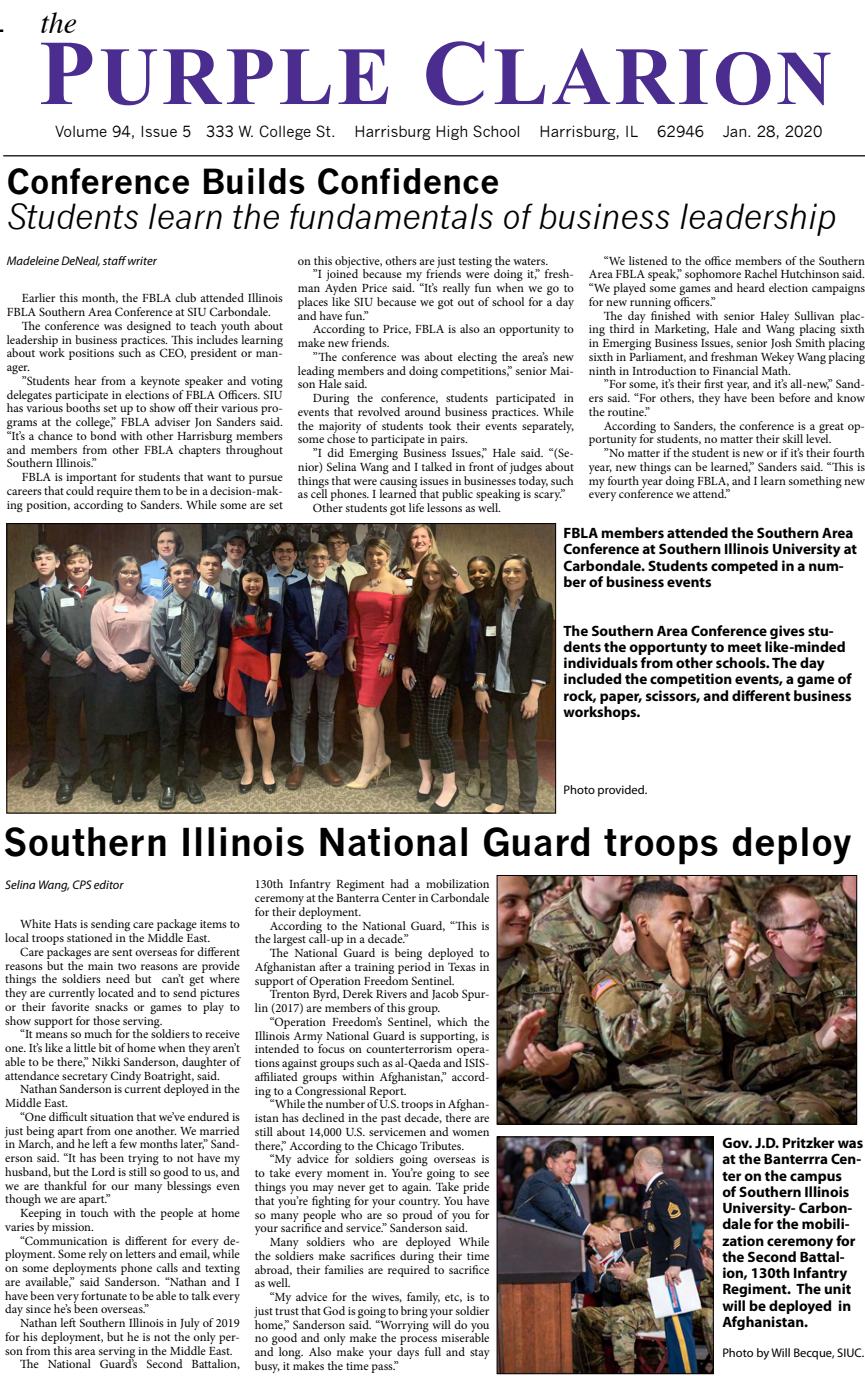
<style>
.page{position:relative;width:865px;height:1376px;background:#fff}
.page>*{position:absolute;margin:0;border:0;box-sizing:border-box;transform-origin:0 0}
.t1{font:700 82.5px "Times New Roman";letter-spacing:.04em;color:#4b2d90}
.t2{font:700 37.5px "News Gothic";color:#000}
.t3{font:italic 33.75px "News Gothic";color:#000}
.t4{font:700 33.75px "News Gothic";color:#000}
.t5{font:italic 30px "Times";color:#000}
.t6{font:700 15px/16.2px "Myriad Pro";color:#000}
.t7{font:15px "News Gothic";color:#000}
.t8{font:12.5px/13.8px "Minion Pro";color:#000;text-align:justify}
.t9{font:italic 12.5px "Myriad Pro";color:#000}
.t10{font:12.5px "Myriad Pro";color:#000}
.s1{font-size:92.5px}
.s2{font-size:77.5px}
</style>
<div class="page">
<hr style="left:3px;top:155px;width:861px;height:1px;background:#000">
<img style="left:9px;top:525px;width:544px;height:286px">
<div style="left:7px;top:523px;width:548px;height:290px;border:1px solid #000"></div>
<img style="left:498px;top:877px;width:356px;height:245px">
<div style="left:496px;top:875px;width:360px;height:249px;border:1px solid #000"></div>
<img style="left:498px;top:1138px;width:213px;height:233px">
<div style="left:496px;top:1136px;width:217px;height:237px;border:1px solid #000"></div>
<p class="t5" style="left:40px;top:-3px;width:38px">the</p>
<p class="t1" style="left:39px;top:19px;width:794px"><span class="s1">P</span>URPLE <span class="s1">C</span>LARI<span class="s2">ON</span></p>
<p class="t7" style="left:55px;top:123px;width:282px">Volume 94, Issue 5 333 W. College St.</p>
<p class="t7" style="left:354px;top:123px;width:168px">Harrisburg High School</p>
<p class="t7" style="left:539px;top:123px;width:100px">Harrisburg, IL</p>
<p class="t7" style="left:656px;top:123px;width:48px">62946</p>
<p class="t7" style="left:722px;top:123px;width:101px">Jan. 28, 2020</p>
<p class="t4" style="left:7px;top:161px;width:494px">Conference Builds Confidence</p>
<p class="t3" style="left:7px;top:197px;width:830px">Students learn the fundamentals of business leadership</p>
<p class="t9" style="left:7px;top:253px;width:151px">Madeleine DeNeal, staff writer</p>
<p class="t8" style="left:7px;top:291px;width:277px;text-indent:15px">Earlier this month, the FBLA club attended Illinois<br>FBLA Southern Area Conference at SIU Carbondale.</p>
<p class="t8" style="left:7px;top:319px;width:277px;text-indent:15px">The conference was designed to teach youth about leadership in business practices. This includes learning about work positions such as CEO, president or man&shy;ager.</p>
<p class="t8" style="left:7px;top:374px;width:277px;text-indent:15px">”Students hear from a keynote speaker and voting delegates participate in elections of FBLA Officers. SIU has various booths set up to show off their various pro&shy;grams at the college,” FBLA adviser Jon Sanders said. “It’s a chance to bond with other Harrisburg members and members from other FBLA chapters throughout Southern Illinois.”</p>
<p class="t8" style="left:7px;top:470px;width:277px;text-indent:15px">FBLA is important for students that want to pursue careers that could require them to be in a decision-mak&shy;ing position, according to Sanders. While some are set</p>
<p class="t8" style="left:588px;top:254px;width:277px;text-indent:15px">“We listened to the office members of the Southern Area FBLA speak,” sophomore Rachel Hutchinson said. “We played some games and heard election campaigns for new running officers.”</p>
<p class="t8" style="left:588px;top:309px;width:277px;text-indent:15px">The day finished with senior Haley Sullivan plac&shy;ing third in Marketing, Hale and Wang placing sixth in Emerging Business Issues, senior Josh Smith placing sixth in Parliament, and freshman Wekey Wang placing ninth in Introduction to Financial Math.</p>
<p class="t8" style="left:588px;top:377px;width:277px;text-indent:15px">”For some, it’s their first year, and it’s all-new,” Sand&shy;ers said. “For others, they have been before and know the routine.”</p>
<p class="t8" style="left:588px;top:419px;width:277px;text-indent:15px">According to Sanders, the conference is a great op&shy;portunity for students, no matter their skill level.</p>
<p class="t8" style="left:588px;top:446px;width:277px;text-indent:15px">”No matter if the student is new or if it’s their fourth year, new things can be learned,” Sanders said. “This is my fourth year doing FBLA, and I learn something new every conference we attend.”</p>
<p class="t6" style="left:563px;top:524px;width:295px">FBLA members attended the Southern Area Conference at Southern Illinois University at Carbondale. Students competed in a num&shy;ber of business events</p>
<p class="t6" style="left:563px;top:621px;width:289px">The Southern Area Conference gives stu&shy;dents the opportunty to meet like-minded individuals from other schools. The day included the competition events, a game of rock, paper, scissors, and different business workshops.</p>
<p class="t8" style="left:298px;top:254px;width:252px">on this objective, others are just testing the waters.</p>
<p class="t8" style="left:298px;top:267px;width:277px;text-indent:15px">”I joined because my friends were doing it,” fresh&shy;man Ayden Price said. “It’s really fun when we go to places like SIU because we got out of school for a day and have fun.”</p>
<p class="t8" style="left:298px;top:322px;width:277px;text-indent:15px">According to Price, FBLA is also an opportunity to make new friends.</p>
<p class="t8" style="left:298px;top:350px;width:277px;text-indent:15px">”The conference was about electing the area’s new leading members and doing competitions,” senior Mai&shy;son Hale said.</p>
<p class="t8" style="left:298px;top:391px;width:277px;text-indent:15px">During the conference, students participated in events that revolved around business practices. While the majority of students took their events separately, some chose to participate in pairs.</p>
<p class="t8" style="left:298px;top:446px;width:277px;text-indent:15px">”I did Emerging Business Issues,” Hale said. “(Se&shy;nior) Selina Wang and I talked in front of judges about things that were causing issues in businesses today, such as cell phones. I learned that public speaking is scary.”</p>
<p class="t8" style="left:313px;top:501px;width:190px">Other students got life lessons as well.</p>
<p class="t10" style="left:563px;top:782px;width:85px">Photo provided.</p>
<p class="t2" style="left:3px;top:819px;width:849px">Southern Illinois National Guard troops deploy</p>
<p class="t9" style="left:5px;top:876px;width:120px">Selina Wang, CPS editor</p>
<p class="t8" style="left:5px;top:917px;width:236px;text-indent:15px">White Hats is sending care package items to local troops stationed in the Middle East.</p>
<p class="t8" style="left:5px;top:944px;width:236px;text-indent:15px">Care packages are sent overseas for different reasons but the main two reasons are provide things the soldiers need but can’t get where they are currently located and to send pictures or their favorite snacks or games to play to show support for those serving.</p>
<p class="t8" style="left:5px;top:1027px;width:236px;text-indent:15px">“It means so much for the soldiers to receive one. It’s like a little bit of home when they aren’t able to be there,” Nikki Sanderson, daughter of attendance secretary Cindy Boatright, said.</p>
<p class="t8" style="left:5px;top:1082px;width:236px;text-indent:15px">Nathan Sanderson is current deployed in the<br>Middle East.</p>
<p class="t8" style="left:5px;top:1109px;width:236px;text-indent:15px">“One difficult situation that we’ve endured is just being apart from one another. We married in March, and he left a few months later,” Sand&shy;erson said. “It has been trying to not have my husband, but the Lord is still so good to us, and we are thankful for our many blessings even though we are apart.”</p>
<p class="t8" style="left:5px;top:1206px;width:236px;text-indent:15px">Keeping in touch with the people at home varies by mission.</p>
<p class="t8" style="left:5px;top:1233px;width:236px;text-indent:15px">“Communication is different for every de&shy;ployment. Some rely on letters and email, while on some deployments phone calls and texting are available,” said Sanderson. “Nathan and I have been very fortunate to be able to talk every day since he’s been overseas.”</p>
<p class="t8" style="left:5px;top:1316px;width:236px;text-indent:15px">Nathan left Southern Illinois in July of 2019 for his deployment, but he is not the only per&shy;son from this area serving in the Middle East.</p>
<p class="t8" style="left:20px;top:1357px;width:221px">The National Guard’s Second Battalion,</p>
<p class="t8" style="left:255px;top:877px;width:236px">130th Infantry Regiment had a mobilization ceremony at the Banterra Center in Carbondale for their deployment.</p>
<p class="t8" style="left:255px;top:918px;width:236px;text-indent:15px">According to the National Guard, “This is the largest call-up in a decade.”</p>
<p class="t8" style="left:255px;top:946px;width:236px;text-indent:15px">The National Guard is being deployed to Afghanistan after a training period in Texas in support of Operation Freedom Sentinel.</p>
<p class="t8" style="left:255px;top:987px;width:236px;text-indent:15px">Trenton Byrd, Derek Rivers and Jacob Spur&shy;lin (2017) are members of this group.</p>
<p class="t8" style="left:255px;top:1014px;width:236px;text-indent:15px">“Operation Freedom’s Sentinel, which the Illinois Army National Guard is supporting, is intended to focus on counterterrorism opera&shy;tions against groups such as al-Qaeda and ISIS&shy;affiliated groups within Afghanistan,” accord&shy;ing to a Congressional Report.</p>
<p class="t8" style="left:255px;top:1097px;width:236px;text-indent:15px">“While the number of U.S. troops in Afghan&shy;istan has declined in the past decade, there are still about 14,000 U.S. servicemen and women there,” According to the Chicago Tributes.</p>
<p class="t8" style="left:255px;top:1152px;width:236px;text-indent:15px">“My advice for soldiers going overseas is to take every moment in. You’re going to see things you may never get to again. Take pride that you’re fighting for your country. You have so many people who are so proud of you for your sacrifice and service.” Sanderson said.</p>
<p class="t8" style="left:255px;top:1234px;width:236px;text-indent:15px">Many soldiers who are deployed While the soldiers make sacrifices during their time abroad, their families are required to sacrifice as well.</p>
<p class="t8" style="left:255px;top:1289px;width:236px;text-indent:15px">“My advice for the wives, family, etc, is to just trust that God is going to bring your soldier home,” Sanderson said. “Worrying will do you no good and only make the process miserable and long. Also make your days full and stay busy, it makes the time pass.”</p>
<p class="t6" style="left:721px;top:1134px;width:142px">Gov. J.D. Pritzker was at the Banterrra Cen&shy;ter on the campus<br>of Southern Illinois<br>University- Carbon&shy;dale for the mobili&shy;zation ceremony for the Second Battal&shy;ion, 130th Infantry<br>Regiment. The unit will be deployed in<br>Afghanistan.</p>
<p class="t10" style="left:722px;top:1344px;width:143px">Photo by Will Becque, SIUC.</p>
</div>
